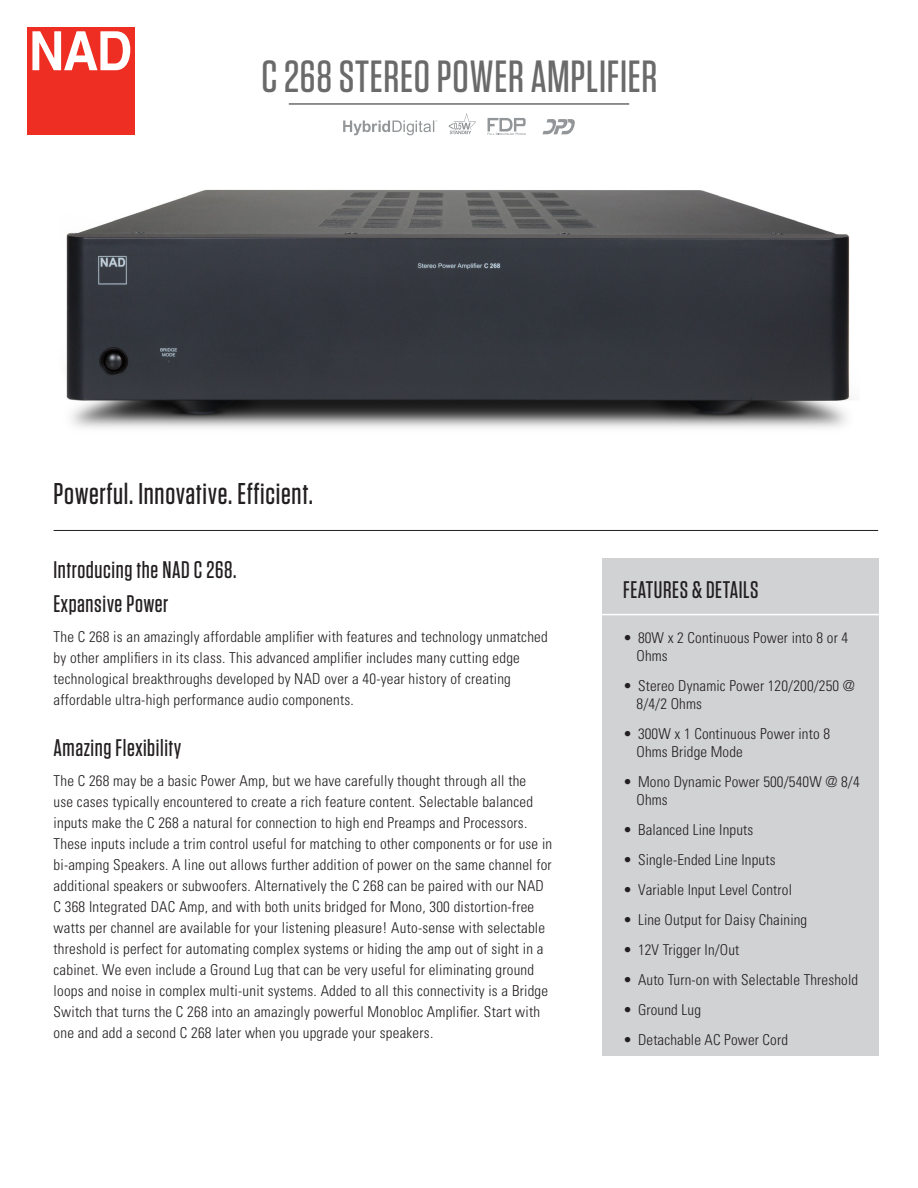
<style>
.page{position:relative;width:918px;height:1188px;background:#fff}
.page>*{position:absolute;margin:0;border:0;box-sizing:border-box;transform-origin:0 0}
.t1{font:500 45px "Tungsten";letter-spacing:.015em;color:#6a6a6a}
.t2{font:500 30px "Tungsten";letter-spacing:.025em;color:#231f20}
.t3{font:500 24px "Tungsten";letter-spacing:.025em;color:#231f20}
.t4{font:300 condensed 15px/21px "Univers";letter-spacing:.015em;color:#231f20}
</style>
<div class="page">
<div style="left:27px;top:27px;width:107px;height:107px;background:#ee2e22"></div>
<svg style="left:32px;top:31px;width:98px;height:39px"></svg>
<hr style="left:289px;top:104px;width:340px;height:1px;background:#231f20">
<svg style="left:343px;top:120px;width:94px;height:15px"></svg>
<svg style="left:449px;top:113px;width:27px;height:21px"></svg>
<svg style="left:488px;top:118px;width:38px;height:17px"></svg>
<svg style="left:542px;top:119px;width:33px;height:15px"></svg>
<img style="left:66px;top:189px;width:784px;height:239px">
<hr style="left:54px;top:530px;width:824px;height:1px;background:#231f20">
<div style="left:602px;top:559px;width:276px;height:497px;background:#d1d2d4"></div>
<hr style="left:599px;top:614px;width:283px;height:1px;background:#fff">
<h1 class="t1" style="left:261px;top:53px;width:398px">C 268 STEREO POWERAMPLIFIER</h1>
<h2 class="t2" style="left:54px;top:478px;width:261px">Powerful. Innovative. Efficient.</h2>
<h2 class="t3" style="left:54px;top:557px;width:184px">Introducing the NAD C 268.</h2>
<h2 class="t3" style="left:54px;top:591px;width:116px">Expansive Power</h2>
<p class="t4" style="left:54px;top:626px;width:496px">The C 268 is an amazingly affordable amplifier with features and technology unmatched by other amplifiers in its class. This advanced amplifier includes many cutting edge technological breakthroughs developed by NAD over a 40-year history of creating affordable ultra-high performance audio components.</p>
<h2 class="t3" style="left:54px;top:735px;width:129px">Amazing Flexibility</h2>
<p class="t4" style="left:54px;top:770px;width:500px">The C 268 may be a basic Power Amp, but we have carefully thought through all the<br>use cases typically encountered to create a rich feature content. Selectable balanced inputs make the C 268 a natural for connection to high end Preamps and Processors.<br>These inputs include a trim control useful for matching to other components or for use in bi-amping Speakers. A line out allows further addition of power on the same channel for additional speakers or subwoofers. Alternatively the C 268 can be paired with our NAD C 368 Integrated DAC Amp, and with both units bridged for Mono, 300 distortion-free watts per channel are available for your listening pleasure! Auto-sense with selectable threshold is perfect for automating complex systems or hiding the amp out of sight in a cabinet. We even include a Ground Lug that can be very useful for eliminating ground loops and noise in complex multi-unit systems. Added to all this connectivity is a Bridge Switch that turns the C 268 into an amazingly powerful Monobloc Amplifier. Start with one and add a second C 268 later when you upgrade your speakers.</p>
<p class="t3" style="left:623px;top:577px;width:137px">FEATURES &amp; DETAILS</p>
<p class="t4" style="left:637px;top:628px;width:213px;line-height:18px;text-indent:-14px">• 80W x 2 Continuous Power into 8 or 4<br>Ohms</p>
<p class="t4" style="left:637px;top:676px;width:220px;line-height:18px;text-indent:-14px">• Stereo Dynamic Power 120/200/250 @<br>8/4/2 Ohms</p>
<p class="t4" style="left:637px;top:724px;width:195px;line-height:18px;text-indent:-14px">• 300W x 1 Continuous Power into 8<br>Ohms Bridge Mode</p>
<p class="t4" style="left:637px;top:772px;width:225px;line-height:18px;text-indent:-14px">• Mono Dynamic Power 500/540W @ 8/4<br>Ohms</p>
<p class="t4" style="left:623px;top:819px;width:132px">• Balanced Line Inputs</p>
<p class="t4" style="left:623px;top:849px;width:154px">• Single-Ended Line Inputs</p>
<p class="t4" style="left:623px;top:879px;width:170px">• Variable Input Level Control</p>
<p class="t4" style="left:623px;top:909px;width:186px">• Line Output for Daisy Chaining</p>
<p class="t4" style="left:623px;top:939px;width:118px">• 12V Trigger In/Out</p>
<p class="t4" style="left:623px;top:969px;width:237px">• Auto Turn-on with Selectable Threshold</p>
<p class="t4" style="left:623px;top:999px;width:79px">• Ground Lug</p>
<p class="t4" style="left:623px;top:1029px;width:167px">• Detachable AC Power Cord</p>
</div>
